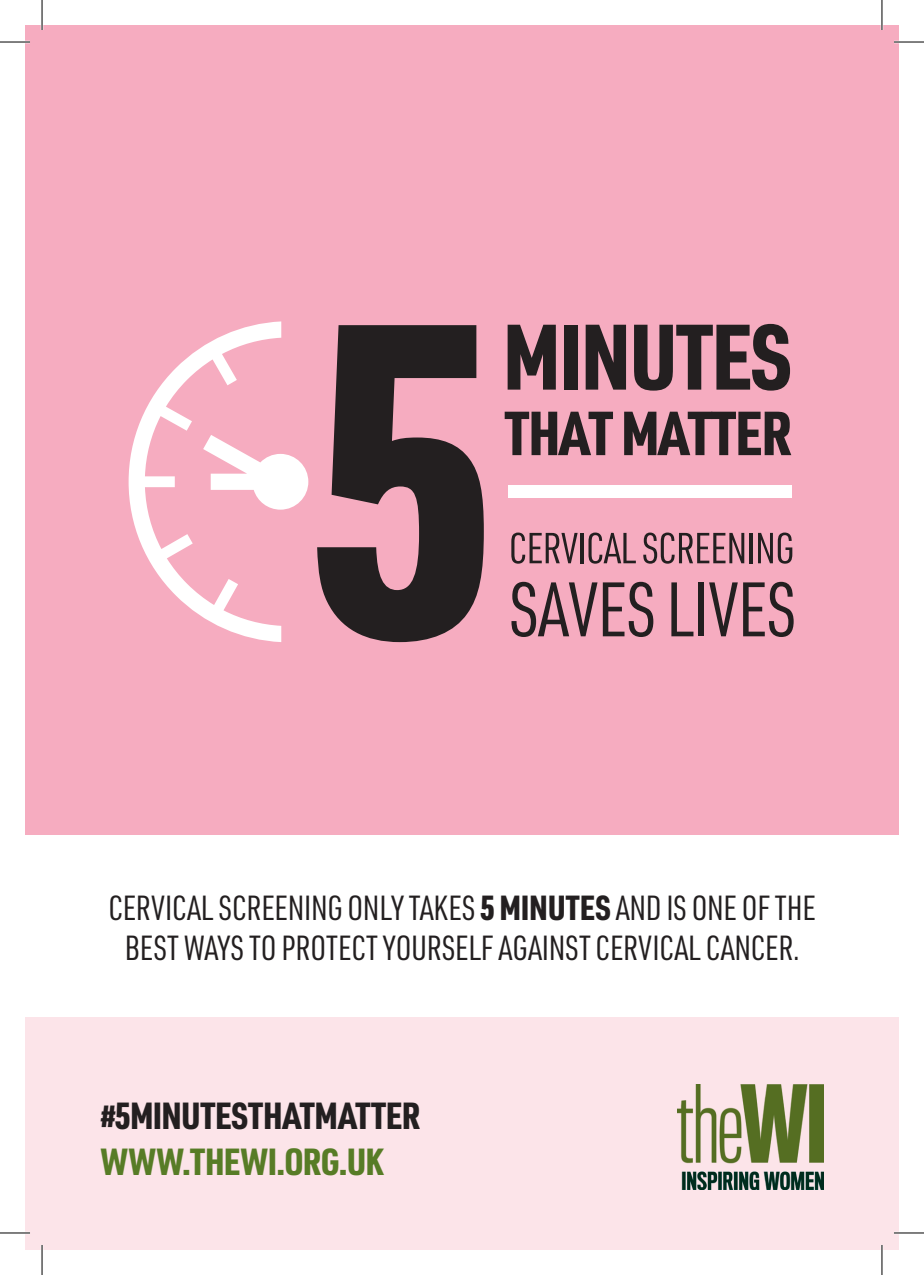
<style>
.page{position:relative;width:924px;height:1275px;background:#fff}
.page>*{position:absolute;margin:0;border:0;box-sizing:border-box;transform-origin:0 0}
.t1{font:900 37px "URWDIN Cond";letter-spacing:-.01em;color:#231f20}
.t2{font:900 37px "URWDIN Cond";letter-spacing:-.01em;color:#577c26}
.t3{font:34.2px/39.8px "URWDIN Cond";letter-spacing:-.01em;color:#231f20;text-align:center}
.s1{font-weight:900}
</style>
<div class="page">
<div style="left:25px;top:25px;width:873px;height:809px;background:#f6acc0"></div>
<div style="left:25px;top:1017px;width:873px;height:233px;background:#fce4e9"></div>
<svg style="left:317px;top:325px;width:166px;height:317px;fill:#231f20"></svg>
<svg style="left:507px;top:325px;width:48px;height:64px"></svg>
<div style="left:563px;top:325px;width:14px;height:64px;background:#231f20"></div>
<svg style="left:585px;top:325px;width:40px;height:64px"></svg>
<svg style="left:634px;top:324px;width:155px;height:66px"></svg>
<svg style="left:504px;top:412px;width:108px;height:43px"></svg>
<svg style="left:624px;top:412px;width:167px;height:43px"></svg>
<div style="left:508px;top:485px;width:283px;height:13px;background:#fff"></div>
<svg style="left:511px;top:532px;width:66px;height:31px"></svg>
<hr style="left:580px;top:533px;width:3px;height:30px;background:#231f20">
<svg style="left:588px;top:532px;width:47px;height:31px"></svg>
<svg style="left:643px;top:532px;width:101px;height:31px"></svg>
<hr style="left:749px;top:533px;width:3px;height:30px;background:#231f20">
<svg style="left:758px;top:532px;width:34px;height:31px"></svg>
<svg style="left:511px;top:582px;width:142px;height:55px"></svg>
<svg style="left:671px;top:582px;width:22px;height:54px"></svg>
<div style="left:698px;top:582px;width:5px;height:54px;background:#231f20"></div>
<svg style="left:709px;top:582px;width:84px;height:55px"></svg>
<svg style="left:128px;top:321px;width:153px;height:321px"></svg>
<svg style="left:203px;top:435px;width:105px;height:74px"></svg>
<img style="left:677px;top:1084px;width:146px;height:105px">
<hr style="left:0;top:41px;width:30px;height:2px;background:#fff">
<hr style="left:893px;top:41px;width:30px;height:2px;background:#fff">
<hr style="left:0;top:1231px;width:30px;height:3px;background:#fff">
<hr style="left:893px;top:1231px;width:30px;height:3px;background:#fff">
<hr style="left:41px;top:0;width:2px;height:30px;background:#fff">
<hr style="left:41px;top:1245px;width:2px;height:30px;background:#fff">
<hr style="left:880px;top:0;width:2px;height:30px;background:#fff">
<hr style="left:880px;top:1245px;width:2px;height:30px;background:#fff">
<hr style="left:0;top:42px;width:30px;height:1px;background:#000">
<hr style="left:893px;top:42px;width:30px;height:1px;background:#000">
<hr style="left:0;top:1232px;width:30px;height:1px;background:#000">
<hr style="left:893px;top:1232px;width:30px;height:1px;background:#000">
<hr style="left:42px;top:0;width:1px;height:30px;background:#000">
<hr style="left:42px;top:1245px;width:1px;height:30px;background:#000">
<hr style="left:881px;top:0;width:1px;height:30px;background:#000">
<hr style="left:881px;top:1245px;width:1px;height:30px;background:#000">
<p class="t3" style="left:108px;top:887px;width:708px">CERVICAL SCREENING ONLY TAKES <span class="s1">5 MINUTES</span> AND IS ONE OF THE<br>BEST WAYS TO PROTECT YOURSELF AGAINST CERVICAL CANCER.</p>
<p class="t1" style="left:100px;top:1089px;width:321px">#5MINUTESTHATMATTER</p>
<p class="t2" style="left:100px;top:1136px;width:284px">WWW.THEWI.ORG.UK</p>
</div>
